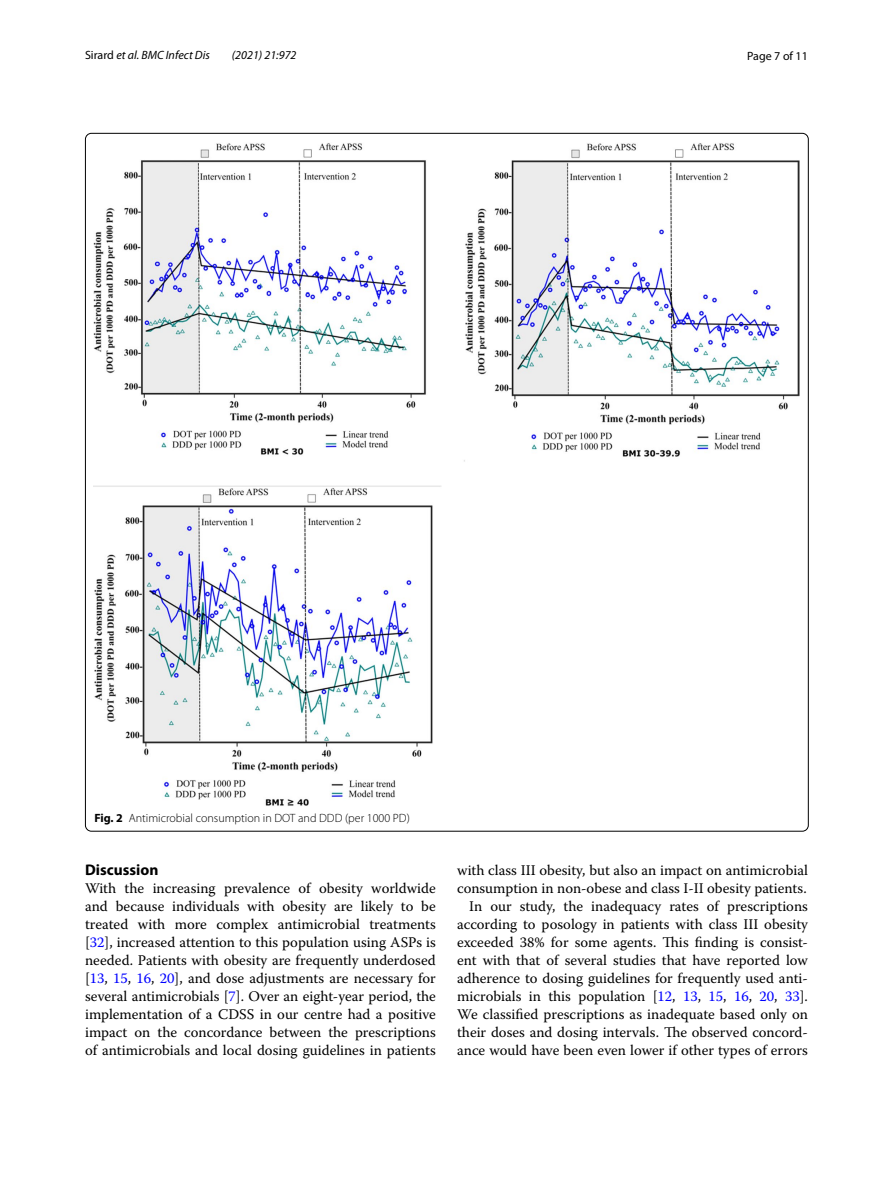
<style>
.page{position:relative;width:893px;height:1187px;background:#fff}
.page>*{position:absolute;margin:0;border:0;box-sizing:border-box;transform-origin:0 0}
.t1{font:700 15.45px "Myriad Pro";color:#000}
.t2{font:14.7px/18px "Warnock Pro";color:#000;text-align:justify}
.t3{font:300 12px "Myriad Pro";color:#000}
.t4{font:italic 12px "Myriad Pro";color:#000}
.t5{font:12px "Myriad Pro";color:#000}
.s1{font-style:normal}
.s2{font-weight:700}
.s3{color:#00f}
</style>
<div class="page">
<img style="left:94px;top:143px;width:706px;height:663px">
<p class="t4" style="left:85px;top:48px;width:126px"><span class="s1">Sirard</span> et al. BMC Infect Dis</p>
<p class="t4" style="left:232px;top:48px;width:66px">(2021) 21:972</p>
<p class="t5" style="left:747px;top:48px;width:62px">Page 7 of 11</p>
<p class="t3" style="left:94px;top:810px;width:317px"><span class="s2">Fig. 2</span> Antimicrobial consumption in DOT and DDD (per 1000 PD)</p>
<p class="t1" style="left:85px;top:859px;width:75px">Discussion</p>
<p class="t2" style="left:85px;top:879px;width:352px">With the increasing prevalence of obesity worldwide and because individuals with obesity are likely to be treated with more complex antimicrobial treatments [<span class="s3">32</span>], increased attention to this population using ASPs is needed. Patients with obesity are frequently underdosed [<span class="s3">13</span>, <span class="s3">15</span>, <span class="s3">16</span>, <span class="s3">20</span>], and dose adjustments are necessary for several antimicrobials [<span class="s3">7</span>]. Over an eight-year period, the implementation of a CDSS in our centre had a positive impact on the concordance between the prescriptions of antimicrobials and local dosing guidelines in patients</p>
<p class="t2" style="left:457px;top:860px;width:352px;text-align:right">with class III obesity, but also an impact on antimicrobial consumption in non-obese and class I-II obesity patients.<br>In our study, the inadequacy rates of prescriptions according to posology in patients with class III obesity exceeded 38% for some agents. This finding is consist&shy;ent with that of several studies that have reported low adherence to dosing guidelines for frequently used anti&shy;microbials in this population [<span class="s3">12</span>, <span class="s3">13</span>, <span class="s3">15</span>, <span class="s3">16</span>, <span class="s3">20</span>, <span class="s3">33</span>].<br>We classified prescriptions as inadequate based only on their doses and dosing intervals. The observed concord&shy;ance would have been even lower if other types of errors</p>
</div>
